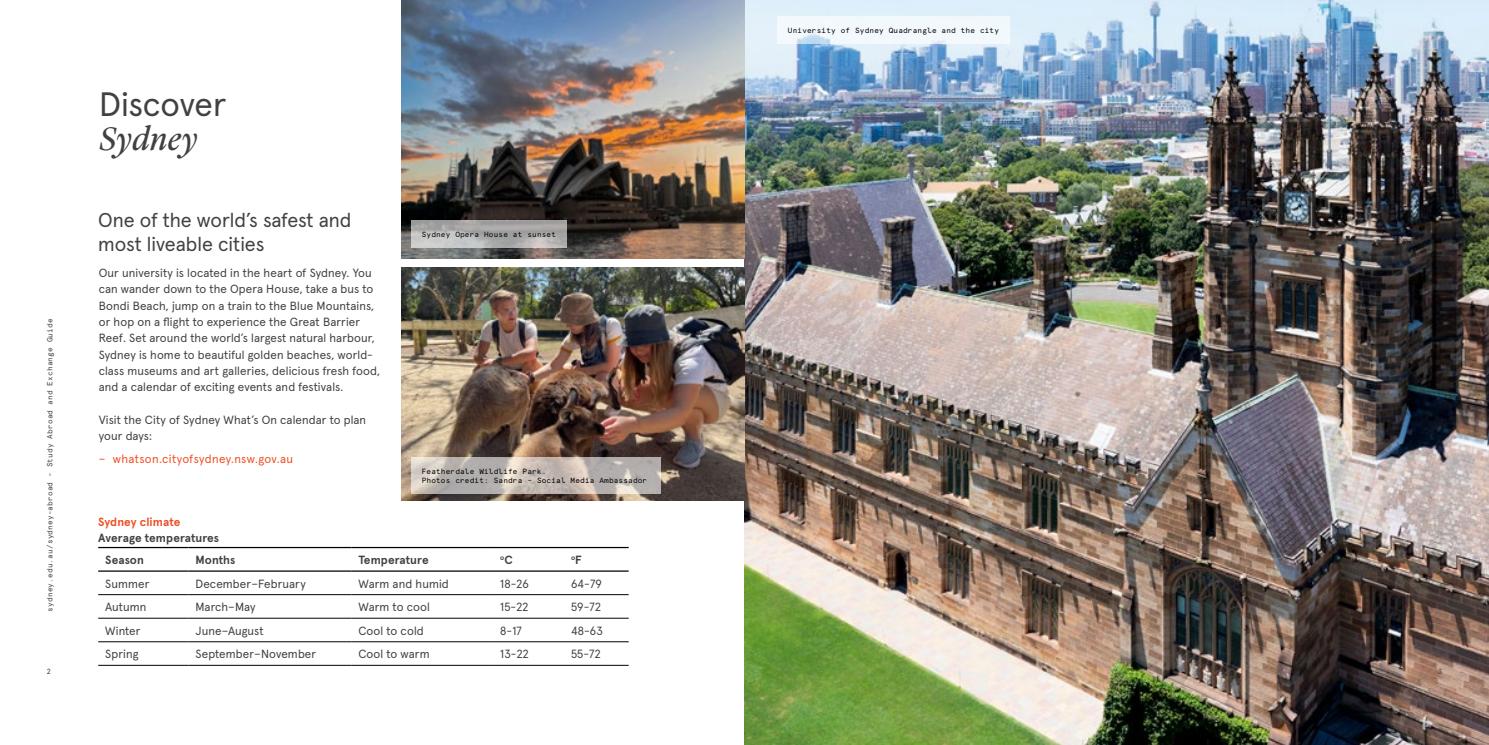
<style>
.page{position:relative;width:1489px;height:745px;background:#fff}
.page>*{position:absolute;margin:0;border:0;box-sizing:border-box;transform-origin:0 0}
.t1{font:33.75px "Apercu Pro";letter-spacing:-.01em;color:#414042}
.t2{font:italic 33.75px "Lyon Display LF";letter-spacing:.01em;color:#414042}
.t3{font:20px/24px "Apercu Pro";color:#414042}
.BODY2{font:11.88px/16.2px "Apercu Pro";letter-spacing:.01em;color:#414042}
.BODY2-2{font:700 11.88px "Apercu Pro";letter-spacing:.005em;color:#414042}
.t4{font:11.88px "Apercu Pro";letter-spacing:.03em;color:#f04e23}
.Body_Heading_-_9_5_13pt_red{font:700 11.88px "Apercu Pro";letter-spacing:.01em;color:#f04e23}
.CAPTION_BLCAK{font:7.5px/9px "Apercu Mono Pro";letter-spacing:.02em;color:#000}
.t5{font:7.5px "Apercu Mono Pro";letter-spacing:.02em;color:#414042}
.BODY2-3{font:700 6.88px "Apercu Pro";color:#414042}
.s1{font-size:11.88px}
</style>
<div class="page">
<img style="left:744px;top:0;width:744px;height:744px">
<img style="left:402px;top:0;width:342px;height:259px">
<img style="left:402px;top:268px;width:342px;height:232px">
<svg style="left:411px;top:220px;width:155px;height:27px;background:#b0afae"></svg>
<div style="left:777px;top:16px;width:232px;height:27px;background:#f3f8fd"></div>
<svg style="left:411px;top:457px;width:249px;height:36px;background:#c2bab5"></svg>
<hr style="left:98px;top:594px;width:90px;height:1px;background:#000">
<hr style="left:188px;top:594px;width:163px;height:1px;background:#000">
<hr style="left:351px;top:594px;width:142px;height:1px;background:#000">
<hr style="left:493px;top:594px;width:71px;height:1px;background:#000">
<hr style="left:564px;top:594px;width:64px;height:1px;background:#000">
<hr style="left:98px;top:617px;width:90px;height:1px;background:#000">
<hr style="left:188px;top:617px;width:163px;height:1px;background:#000">
<hr style="left:351px;top:617px;width:142px;height:1px;background:#000">
<hr style="left:493px;top:617px;width:71px;height:1px;background:#000">
<hr style="left:564px;top:617px;width:64px;height:1px;background:#000">
<hr style="left:98px;top:641px;width:90px;height:1px;background:#000">
<hr style="left:188px;top:641px;width:163px;height:1px;background:#000">
<hr style="left:351px;top:641px;width:142px;height:1px;background:#000">
<hr style="left:493px;top:641px;width:71px;height:1px;background:#000">
<hr style="left:564px;top:641px;width:64px;height:1px;background:#000">
<hr style="left:98px;top:664px;width:90px;height:1px;background:#000">
<hr style="left:188px;top:664px;width:163px;height:1px;background:#000">
<hr style="left:351px;top:664px;width:142px;height:1px;background:#000">
<hr style="left:493px;top:664px;width:71px;height:1px;background:#000">
<hr style="left:564px;top:664px;width:64px;height:1px;background:#000">
<hr style="left:98px;top:546px;width:90px;height:2px;background:#000">
<hr style="left:188px;top:546px;width:163px;height:2px;background:#000">
<hr style="left:351px;top:546px;width:142px;height:2px;background:#000">
<hr style="left:493px;top:546px;width:71px;height:2px;background:#000">
<hr style="left:564px;top:546px;width:64px;height:2px;background:#000">
<hr style="left:98px;top:570px;width:90px;height:1px;background:#000">
<hr style="left:188px;top:570px;width:163px;height:1px;background:#000">
<hr style="left:351px;top:570px;width:142px;height:1px;background:#000">
<hr style="left:493px;top:570px;width:71px;height:1px;background:#000">
<hr style="left:564px;top:570px;width:64px;height:1px;background:#000">
<p class="t5" style="left:44px;top:611px;width:294px;rotate:-90deg">sydney.edu.au/sydney-abroad - Study Abroad and Exchange Guide</p>
<p class="t1" style="left:99px;top:78px;width:129px">Discover</p>
<p class="t2" style="left:99px;top:113px;width:100px">Sydney</p>
<p class="t3" style="left:98px;top:206px;width:255px">One of the world’s safest and most liveable cities</p>
<p class="BODY2" style="left:99px;top:264px;width:283px">Our university is located in the heart of Sydney. You can wander down to the Opera House, take a bus to Bondi Beach, jump on a train to the Blue Mountains, or hop on a flight to experience the Great Barrier Reef. Set around the world’s largest natural harbour, Sydney is home to beautiful golden beaches, world&shy;class museums and art galleries, delicious fresh food, and a calendar of exciting events and festivals.</p>
<p class="BODY2" style="left:99px;top:410px;width:269px">Visit the City of Sydney What’s On calendar to plan your days:</p>
<p class="t4" style="left:99px;top:449px;width:196px">– whatson.cityofsydney.nsw.gov.au</p>
<p class="CAPTION_BLCAK" style="left:422px;top:229px;width:136px">Sydney Opera House at sunset</p>
<p class="CAPTION_BLCAK" style="left:422px;top:466px;width:227px">Featherdale Wildlife Park.<br>Photos credit: Sandra - Social Media Ambassador</p>
<p class="Body_Heading_-_9_5_13pt_red" style="left:98px;top:512px;width:84px">Sydney climate</p>
<p class="BODY2-2" style="left:98px;top:528px;width:122px">Average temperatures</p>
<p class="BODY2-2" style="left:105px;top:550px;width:40px">Season</p>
<p class="BODY2-2" style="left:195px;top:550px;width:42px">Months</p>
<p class="BODY2-2" style="left:358px;top:550px;width:72px">Temperature</p>
<p class="BODY2-3" style="left:500px;top:552px;width:14px">o<span class="s1">C</span></p>
<p class="BODY2-3" style="left:571px;top:552px;width:12px">o<span class="s1">F</span></p>
<p class="BODY2" style="left:105px;top:574px;width:46px">Summer</p>
<p class="BODY2" style="left:195px;top:574px;width:112px">December–February</p>
<p class="BODY2" style="left:358px;top:574px;width:92px">Warm and humid</p>
<p class="BODY2" style="left:500px;top:574px;width:30px">18-26</p>
<p class="BODY2" style="left:571px;top:574px;width:32px">64-79</p>
<p class="BODY2" style="left:105px;top:597px;width:43px">Autumn</p>
<p class="BODY2" style="left:195px;top:597px;width:62px">March–May</p>
<p class="BODY2" style="left:358px;top:597px;width:73px">Warm to cool</p>
<p class="BODY2" style="left:500px;top:597px;width:30px">15-22</p>
<p class="BODY2" style="left:571px;top:597px;width:32px">59-72</p>
<p class="BODY2" style="left:105px;top:621px;width:37px">Winter</p>
<p class="BODY2" style="left:195px;top:621px;width:70px">June–August</p>
<p class="BODY2" style="left:358px;top:621px;width:67px">Cool to cold</p>
<p class="BODY2" style="left:500px;top:621px;width:23px">8-17</p>
<p class="BODY2" style="left:571px;top:621px;width:33px">48-63</p>
<p class="BODY2" style="left:105px;top:644px;width:35px">Spring</p>
<p class="BODY2" style="left:195px;top:644px;width:122px">September–November</p>
<p class="BODY2" style="left:358px;top:644px;width:73px">Cool to warm</p>
<p class="BODY2" style="left:500px;top:644px;width:30px">13-22</p>
<p class="BODY2" style="left:571px;top:644px;width:31px">55-72</p>
<p class="CAPTION_BLCAK" style="left:788px;top:25px;width:213px">University of Sydney Quadrangle and the city</p>
<p class="t5" style="left:47px;top:665px;width:6px">2</p>
<p class="t5" style="left:1437px;top:665px;width:6px">3</p>
</div>
